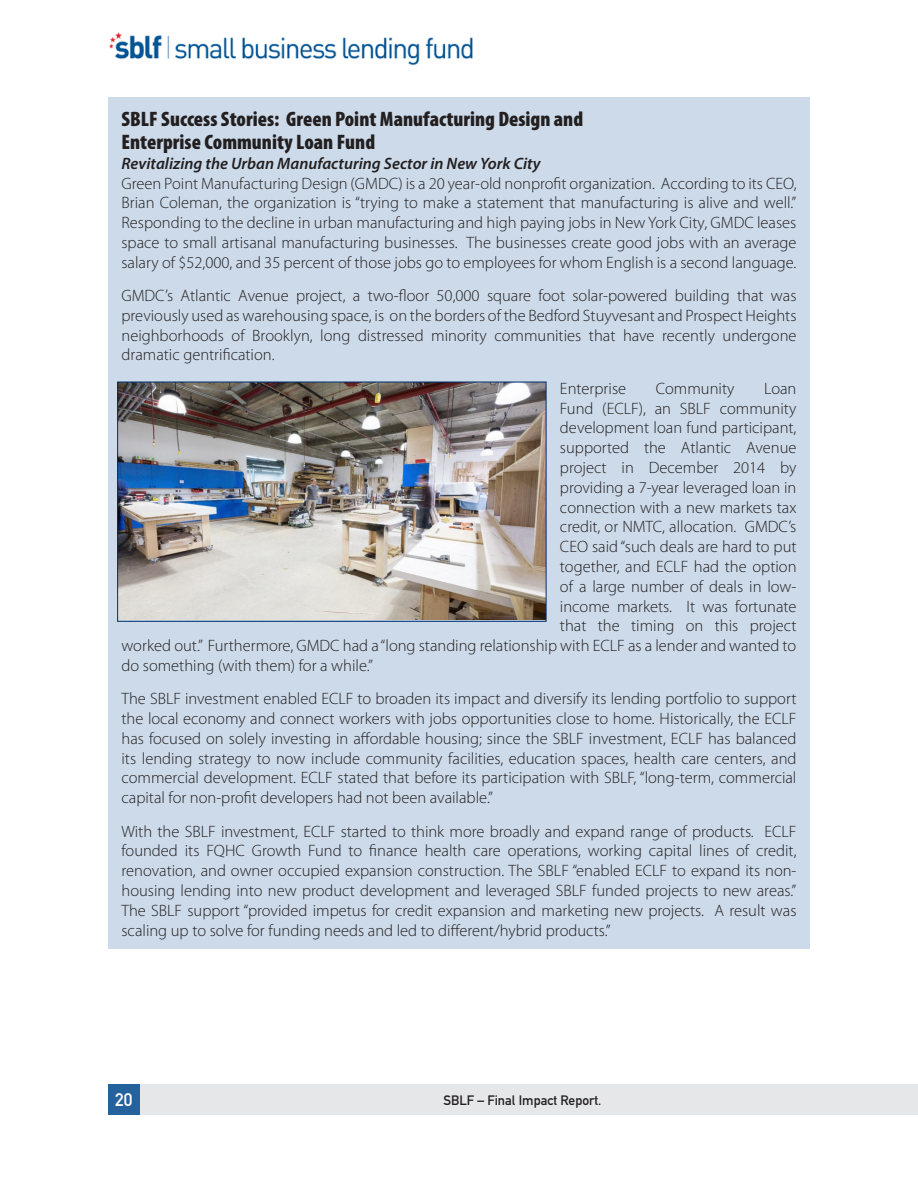
<style>
.page{position:relative;width:918px;height:1188px;background:#fff}
.page>*{position:absolute;margin:0;border:0;box-sizing:border-box;transform-origin:0 0}
.BOX_HEADING{font:900 condensed 21px/22.5px "Myriad Pro";color:#231f20}
.t1{font:18px "DIN Mittelschrift";color:#fff}
.BODY_BOX{font:300 16.5px/19.8px "Myriad Pro";color:#231f20;text-align:justify}
.BOX_SUBHEAD{font:italic 600 16.5px "Myriad Pro";color:#231f20}
.t2{font:13.5px "DIN Mittelschrift";color:#231f20}
</style>
<div class="page">
<div style="left:108px;top:1084px;width:810px;height:31px;background:#e6e7e9"></div>
<div style="left:108px;top:1084px;width:32px;height:31px;background:#24629e"></div>
<img style="left:109px;top:32px;width:364px;height:34px">
<div style="left:108px;top:97px;width:702px;height:852px;background:#ccdae9"></div>
<img style="left:119px;top:384px;width:425px;height:235px">
<div style="left:117px;top:382px;width:429px;height:240px;border:1px solid #00306d"></div>
<p class="BOX_HEADING" style="left:122px;top:108px;width:463px">SBLF Success Stories: Green Point Manufacturing Design and<br>Enterprise Community Loan Fund</p>
<p class="BOX_SUBHEAD" style="left:122px;top:154px;width:421px">Revitalizing the Urban Manufacturing Sector in New York City</p>
<p class="BODY_BOX" style="left:122px;top:173px;width:677px">Green Point Manufacturing Design (GMDC) is a 20 year-old nonprofit organization. According to its CEO, Brian Coleman, the organization is “trying to make a statement that manufacturing is alive and well.” Responding to the decline in urban manufacturing and high paying jobs in New York City, GMDC leases space to small artisanal manufacturing businesses. The businesses create good jobs with an average salary of $52,000, and 35 percent of those jobs go to employees for whom English is a second language.</p>
<p class="BODY_BOX" style="left:122px;top:286px;width:677px">GMDC’s Atlantic Avenue project, a two-floor 50,000 square foot solar-powered building that was previously used as warehousing space, is on the borders of the Bedford Stuyvesant and Prospect Heights neighborhoods of Brooklyn, long distressed minority communities that have recently undergone dramatic gentrification.</p>
<p class="BODY_BOX" style="left:560px;top:379px;width:68px">Enterprise</p>
<p class="BODY_BOX" style="left:656px;top:379px;width:80px">Community</p>
<p class="BODY_BOX" style="left:764px;top:379px;width:34px">Loan</p>
<p class="BODY_BOX" style="left:560px;top:398px;width:238px">Fund (ECLF), an SBLF community</p>
<p class="BODY_BOX" style="left:560px;top:418px;width:238px">development loan fund participant,</p>
<p class="BODY_BOX" style="left:560px;top:438px;width:238px">supported the Atlantic Avenue</p>
<p class="BODY_BOX" style="left:560px;top:458px;width:238px">project in December 2014 by</p>
<p class="BODY_BOX" style="left:560px;top:478px;width:238px">providing a 7-year leveraged loan in</p>
<p class="BODY_BOX" style="left:560px;top:497px;width:238px">connection with a new markets tax</p>
<p class="BODY_BOX" style="left:560px;top:517px;width:238px">credit, or NMTC, allocation. GMDC’s</p>
<p class="BODY_BOX" style="left:560px;top:537px;width:238px">CEO said “such deals are hard to put</p>
<p class="BODY_BOX" style="left:560px;top:557px;width:238px">together, and ECLF had the option</p>
<p class="BODY_BOX" style="left:560px;top:577px;width:238px">of a large number of deals in low-</p>
<p class="BODY_BOX" style="left:560px;top:596px;width:238px">income markets. It was fortunate</p>
<p class="BODY_BOX" style="left:560px;top:616px;width:238px">that the timing on this project</p>
<p class="BODY_BOX" style="left:122px;top:636px;width:676px">worked out.” Furthermore, GMDC had a “long standing relationship with ECLF as a lender and wanted to</p>
<p class="BODY_BOX" style="left:122px;top:656px;width:253px">do something (with them) for a while.”</p>
<p class="BODY_BOX" style="left:122px;top:689px;width:677px">The SBLF investment enabled ECLF to broaden its impact and diversify its lending portfolio to support the local economy and connect workers with jobs opportunities close to home. Historically, the ECLF has focused on solely investing in affordable housing; since the SBLF investment, ECLF has balanced its lending strategy to now include community facilities, education spaces, health care centers, and commercial development. ECLF stated that before its participation with SBLF, “long-term, commercial capital for non-profit developers had not been available.”</p>
<p class="BODY_BOX" style="left:122px;top:821px;width:677px">With the SBLF investment, ECLF started to think more broadly and expand range of products. ECLF founded its FQHC Growth Fund to finance health care operations, working capital lines of credit, renovation, and owner occupied expansion construction. The SBLF “enabled ECLF to expand its non&shy;housing lending into new product development and leveraged SBLF funded projects to new areas.” The SBLF support “provided impetus for credit expansion and marketing new projects. A result was scaling up to solve for funding needs and led to different/hybrid products.”</p>
<p class="t1" style="left:115px;top:1089px;width:19px">20</p>
<p class="t2" style="left:444px;top:1092px;width:159px">SBLF – Final Impact Report.</p>
</div>
